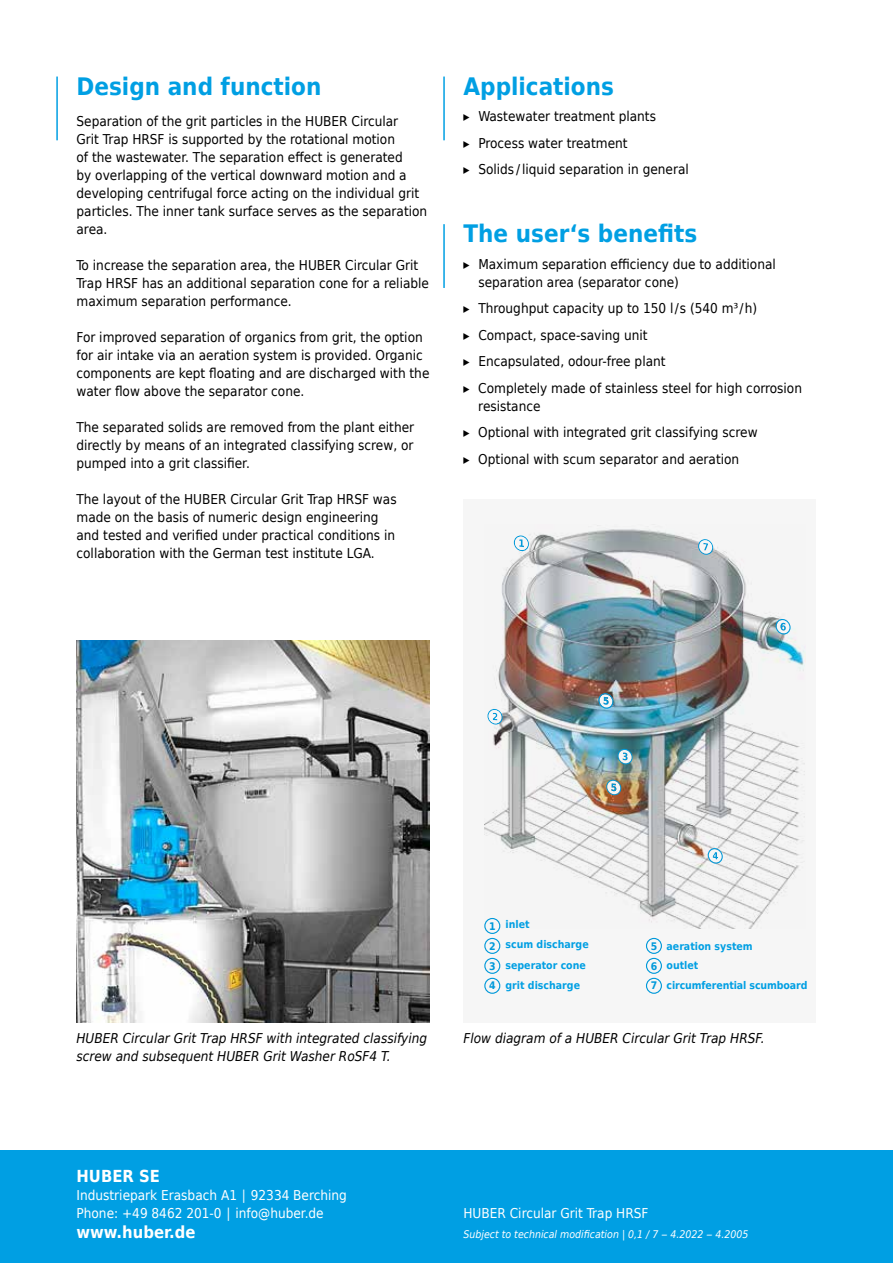
<style>
.page{position:relative;width:893px;height:1263px;background:#fff}
.page>*{position:absolute;margin:0;border:0;box-sizing:border-box;transform-origin:0 0}
.t1{font:700 24px "Huber Tec";color:#009fe3}
.t2{font:700 16.5px "Huber Tec";color:#fff}
.t3{font:13.5px/18px "Huber Tec";color:#000}
.t4{font:italic 13.5px "Huber Tec";color:#000}
.t5{font:13.5px/18px "Huber Tec";color:#fff}
.t6{font:700 10.5px/20px "Huber Tec";color:#009fe3;text-align:justify}
.t7{font:italic 10.5px "Huber Tec";color:#fff}
</style>
<div class="page">
<div style="left:0;top:1151px;width:893px;height:112px;background:#009fe3"></div>
<div style="left:463px;top:499px;width:353px;height:523px;background:#f6f6f6"></div>
<hr style="left:56px;top:77px;width:2px;height:63px;background:#009fe3">
<hr style="left:443px;top:77px;width:2px;height:63px;background:#009fe3">
<hr style="left:443px;top:224px;width:2px;height:64px;background:#009fe3">
<img style="left:485px;top:529px;width:320px;height:399px">
<svg style="left:485px;top:918px;width:15px;height:15px"></svg>
<div style="left:484px;top:918px;width:16px;height:16px;border:1px solid #009fe3;border-radius:50%"></div>
<svg style="left:485px;top:938px;width:15px;height:15px"></svg>
<div style="left:484px;top:938px;width:16px;height:16px;border:1px solid #009fe3;border-radius:50%"></div>
<svg style="left:485px;top:958px;width:15px;height:15px"></svg>
<div style="left:484px;top:958px;width:16px;height:16px;border:1px solid #009fe3;border-radius:50%"></div>
<svg style="left:485px;top:978px;width:15px;height:15px"></svg>
<div style="left:484px;top:978px;width:16px;height:16px;border:1px solid #009fe3;border-radius:50%"></div>
<svg style="left:646px;top:938px;width:15px;height:15px"></svg>
<div style="left:646px;top:938px;width:16px;height:16px;border:1px solid #009fe3;border-radius:50%"></div>
<svg style="left:646px;top:958px;width:15px;height:15px"></svg>
<div style="left:646px;top:958px;width:16px;height:16px;border:1px solid #009fe3;border-radius:50%"></div>
<svg style="left:646px;top:978px;width:15px;height:15px"></svg>
<div style="left:646px;top:978px;width:16px;height:16px;border:1px solid #009fe3;border-radius:50%"></div>
<svg style="left:514px;top:535px;width:15px;height:16px"></svg>
<svg style="left:698px;top:539px;width:15px;height:16px"></svg>
<svg style="left:775px;top:618px;width:16px;height:17px"></svg>
<svg style="left:598px;top:693px;width:15px;height:16px"></svg>
<svg style="left:487px;top:709px;width:16px;height:15px"></svg>
<svg style="left:618px;top:748px;width:15px;height:17px"></svg>
<svg style="left:606px;top:779px;width:15px;height:17px"></svg>
<svg style="left:708px;top:848px;width:15px;height:16px"></svg>
<img style="left:77px;top:641px;width:352px;height:381px">
<h1 class="t1" style="left:77px;top:67px;width:246px">Design and function</h1>
<p class="t3" style="left:77px;top:111px;width:352px">Separation of the grit particles in the HUBER Circular<br>Grit Trap HRSF is supported by the rotational motion<br>of the wastewater. The separation effect is generated<br>by overlapping of the vertical downward motion and a developing centrifugal force acting on the individual grit particles. The inner tank surface serves as the separation area.</p>
<p class="t3" style="left:77px;top:255px;width:354px">To increase the separation area, the HUBER Circular Grit<br>Trap HRSF has an additional separation cone for a reliable maximum separation performance.</p>
<p class="t3" style="left:77px;top:327px;width:354px">For improved separation of organics from grit, the option for air intake via an aeration system is provided. Organic components are kept floating and are discharged with the water flow above the separator cone.</p>
<p class="t3" style="left:77px;top:417px;width:339px;text-align:justify">The separated solids are removed from the plant either directly by means of an integrated classifying screw, or pumped into a grit classifier.</p>
<p class="t3" style="left:77px;top:489px;width:322px">The layout of the HUBER Circular Grit Trap HRSF was made on the basis of numeric design engineering and tested and verified under practical conditions in collaboration with the German test institute LGA.</p>
<h1 class="t1" style="left:463px;top:67px;width:152px">Applications</h1>
<p class="t3" style="left:463px;top:103px;width:227px;line-height:26.5px">▸ Wastewater treatment plants<br>▸ Process water treatment<br>▸ Solids / liquid separation in general</p>
<h1 class="t1" style="left:463px;top:214px;width:235px">The user‘s benefits</h1>
<p class="t3" style="left:478px;top:254px;width:299px;text-indent:-15px">▸ Maximum separation efficiency due to additional separation area (separator cone)</p>
<p class="t3" style="left:463px;top:295px;width:340px;line-height:26.5px">▸ Throughput capacity up to 150 l/s (540 m³/h)<br>▸ Compact, space-saving unit<br>▸ Encapsulated, odour-free plant<br>▸ Completely made of stainless steel for high corrosion</p>
<p class="t3" style="left:463px;top:392px;width:296px;line-height:26.5px;text-indent:15px">resistance<br>▸ Optional with integrated grit classifying screw ▸ Optional with scum separator and aeration</p>
<p class="t6" style="left:489px;top:915px;width:8px">1<br>2<br>3<br>4</p>
<p class="t6" style="left:505px;top:914px;width:85px;text-align:left">inlet<br>scum discharge seperator cone grit discharge</p>
<p class="t6" style="left:651px;top:935px;width:8px">5<br>6<br>7</p>
<p class="t6" style="left:666px;top:936px;width:142px;line-height:19.5px;text-align:left">aeration system<br>outlet<br>circumferential scumboard</p>
<p class="t4" style="left:76px;top:1028px;width:352px">HUBER Circular Grit Trap HRSF with integrated classifying</p>
<p class="t4" style="left:463px;top:1028px;width:303px">Flow diagram of a HUBER Circular Grit Trap HRSF.</p>
<p class="t4" style="left:76px;top:1046px;width:316px">screw and subsequent HUBER Grit Washer RoSF4 T.</p>
<p class="t2" style="left:77px;top:1162px;width:85px">HUBER SE</p>
<p class="t5" style="left:77px;top:1185px;width:272px">Industriepark Erasbach A1 ∣ 92334 Berching<br>Phone: +49 8462 201-0 ∣ info@huber.de</p>
<p class="t2" style="left:77px;top:1218px;width:120px">www.huber.de</p>
<p class="t5" style="left:463px;top:1203px;width:187px">HUBER Circular Grit Trap HRSF</p>
<p class="t7" style="left:463px;top:1226px;width:286px">Subject to technical modification | 0,1 / 7 – 4.2022 – 4.2005</p>
</div>
